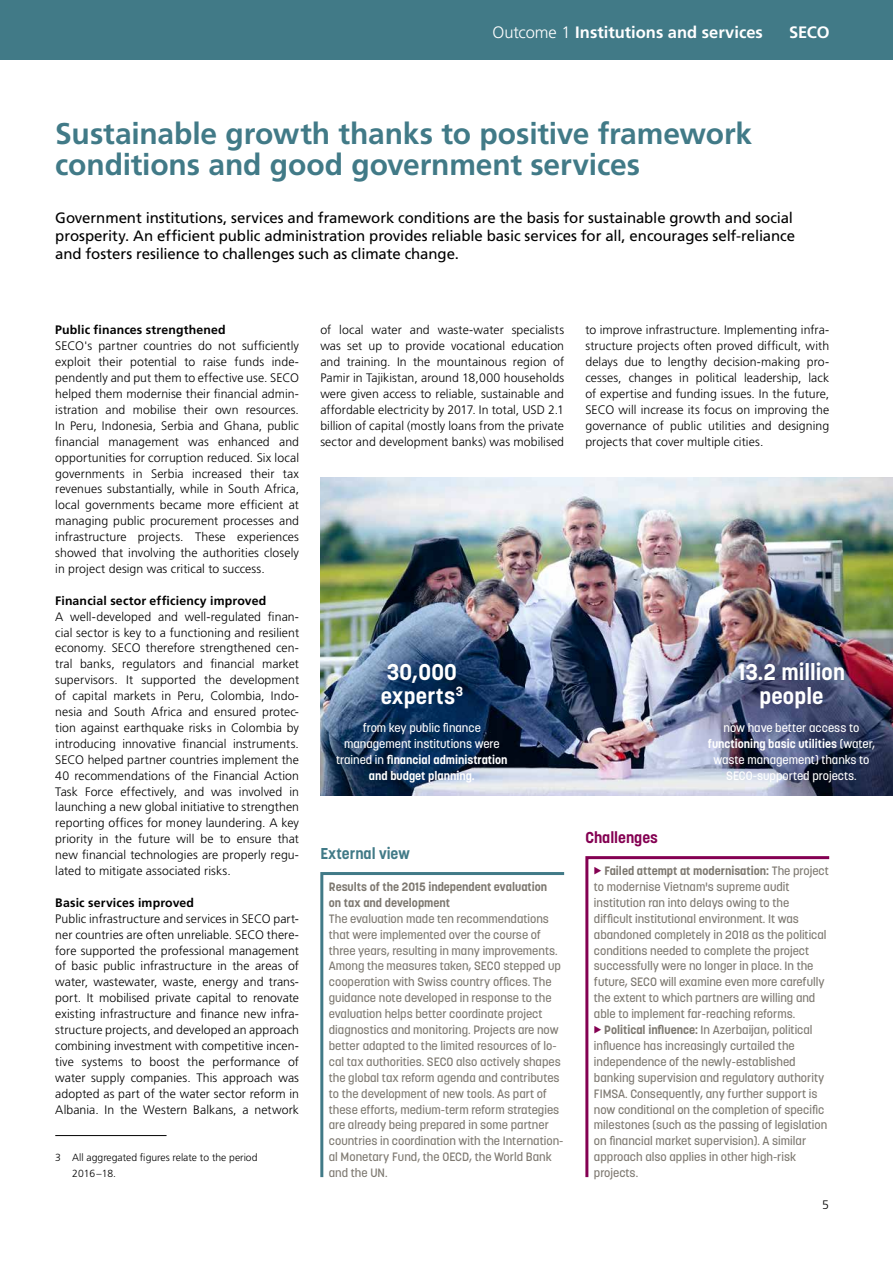
<style>
.page{position:relative;width:893px;height:1263px;background:#fff}
.page>*{position:absolute;margin:0;border:0;box-sizing:border-box;transform-origin:0 0}
.t1{font:700 30px/31.8px "Frutiger LT Pro";letter-spacing:-.005em;color:#417a87}
.t2{font:700 22.5px/23.9px "Korolev";letter-spacing:.01em;color:#fff}
.t3{font:700 16.5px "Frutiger LT Pro";color:#fff}
.t4{font:700 15.6px "Korolev";color:#417a87}
.t5{font:700 15.6px "Korolev";color:#840052}
.t6{font:15px/18px "Frutiger LT Pro";letter-spacing:-.005em;color:#000}
.t7{font:300 12.3px/15.9px "Frutiger LT Pro";letter-spacing:.005em;color:#000;text-align:justify}
.t8{font:700 12.3px "Frutiger LT Pro";letter-spacing:.015em;color:#000}
.t9{font:500 12px/15.9px "Korolev";color:#7d7870}
.t10{font:500 12px/15.9px "Korolev";color:#fff;text-align:center}
.t11{font:700 12px/15.9px "Korolev";color:#7d7870}
.t12{font:300 10.35px/15.9px "Frutiger LT Pro";color:#000}
.s1{font-weight:300}
.s2{font-weight:700}
</style>
<div class="page">
<div style="left:0;top:0;width:893px;height:60px;background:#417a87"></div>
<img style="left:320px;top:477px;width:573px;height:318px">
<svg style="left:585px;top:856px;width:245px;height:322px"></svg>
<svg style="left:320px;top:872px;width:245px;height:306px"></svg>
<hr style="left:55px;top:1135px;width:112px;height:1px;background:#000">
<svg style="left:595px;top:867px;width:6px;height:8px"></svg>
<svg style="left:595px;top:1026px;width:6px;height:8px"></svg>
<h3 class="t3" style="left:492px;top:22px;width:272px"><span class="s1">Outcome 1</span> Institutions and services</h3>
<h3 class="t3" style="left:789px;top:22px;width:42px">SECO</h3>
<h1 class="t1" style="left:55px;top:117px;width:698px">Sustainable growth thanks to positive framework conditions and good government services</h1>
<p class="t6" style="left:55px;top:209px;width:741px">Government institutions, services and framework conditions are the basis for sustainable growth and social prosperity. An efficient public administration provides reliable basic services for all, encourages self-reliance and fosters resilience to challenges such as climate change.</p>
<p class="t8" style="left:55px;top:323px;width:172px">Public finances strengthened</p>
<p class="t7" style="left:55px;top:338px;width:245px">SECO's partner countries do not sufficiently exploit their potential to raise funds inde&shy;pendently and put them to effective use. SECO helped them modernise their financial admin&shy;istration and mobilise their own resources.<br>In Peru, Indonesia, Serbia and Ghana, public financial management was enhanced and opportunities for corruption reduced. Six local governments in Serbia increased their tax revenues substantially, while in South Africa, local governments became more efficient at managing public procurement processes and infrastructure projects. These experiences showed that involving the authorities closely in project design was critical to success.</p>
<p class="t8" style="left:55px;top:593px;width:212px">Financial sector efficiency improved</p>
<p class="t7" style="left:55px;top:608px;width:245px">A well-developed and well-regulated finan&shy;cial sector is key to a functioning and resilient economy. SECO therefore strengthened cen&shy;tral banks, regulators and financial market supervisors. It supported the development of capital markets in Peru, Colombia, Indo&shy;nesia and South Africa and ensured protec&shy;tion against earthquake risks in Colombia by introducing innovative financial instruments.<br>SECO helped partner countries implement the 40 recommendations of the Financial Action Task Force effectively, and was involved in launching a new global initiative to strengthen reporting offices for money laundering. A key priority in the future will be to ensure that new financial technologies are properly regu&shy;lated to mitigate associated risks.</p>
<p class="t8" style="left:55px;top:895px;width:140px">Basic services improved</p>
<p class="t7" style="left:55px;top:911px;width:245px">Public infrastructure and services in SECO part&shy;ner countries are often unreliable. SECO there&shy;fore supported the professional management of basic public infrastructure in the areas of water, wastewater, waste, energy and trans&shy;port. It mobilised private capital to renovate existing infrastructure and finance new infra&shy;structure projects, and developed an approach combining investment with competitive incen&shy;tive systems to boost the performance of water supply companies. This approach was adopted as part of the water sector reform in Albania. In the Western Balkans, a network</p>
<p class="t12" style="left:72px;top:1150px;width:187px;text-indent:-17px">3 All aggregated figures relate to the period<br>2016–18.</p>
<p class="t7" style="left:320px;top:322px;width:245px">of local water and waste-water specialists was set up to provide vocational education and training. In the mountainous region of Pamir in Tajikistan, around 18,000 households were given access to reliable, sustainable and affordable electricity by 2017. In total, USD 2.1 billion of capital (mostly loans from the private sector and development banks) was mobilised</p>
<p class="t7" style="left:585px;top:322px;width:245px">to improve infrastructure. Implementing infra&shy;structure projects often proved difficult, with delays due to lengthy decision-making pro&shy;cesses, changes in political leadership, lack of expertise and funding issues. In the future, SECO will increase its focus on improving the governance of public utilities and designing projects that cover multiple cities.</p>
<h2 class="t2" style="left:381px;top:660px;width:84px">30,000 experts<sup>3</sup></h2>
<p class="t10" style="left:336px;top:720px;width:173px">from key public finance management institutions were trained in <span class="s2">financial administration and budget planning.</span></p>
<p class="t4" style="left:320px;top:844px;width:91px">External view</p>
<p class="t11" style="left:329px;top:879px;width:220px">Results of the 2015 independent evaluation on tax and development</p>
<p class="t9" style="left:329px;top:910px;width:236px">The evaluation made ten recommendations that were implemented over the course of three years, resulting in many improvements.<br>Among the measures taken, SECO stepped up cooperation with Swiss country offices. The guidance note developed in response to the evaluation helps better coordinate project diagnostics and monitoring. Projects are now better adapted to the limited resources of lo&shy;cal tax authorities. SECO also actively shapes the global tax reform agenda and contributes to the development of new tools. As part of these efforts, medium-term reform strategies are already being prepared in some partner countries in coordination with the Internation&shy;al Monetary Fund, the OECD, the World Bank and the UN.</p>
<h2 class="t2" style="left:738px;top:660px;width:108px;text-align:center">13.2 million people</h2>
<p class="t10" style="left:708px;top:720px;width:169px">now have better access to <span class="s2">functioning basic utilities</span> (water, waste management) thanks to<br>SECO-supported projects.</p>
<p class="t5" style="left:585px;top:828px;width:74px">Challenges</p>
<p class="t9" style="left:594px;top:863px;width:236px;text-indent:11px"><span class="s2">Failed attempt at modernisation:</span> The project to modernise Vietnam's supreme audit institution ran into delays owing to the difficult institutional environment. It was abandoned completely in 2018 as the political conditions needed to complete the project successfully were no longer in place. In the future, SECO will examine even more carefully the extent to which partners are willing and able to implement far-reaching reforms.</p>
<p class="t9" style="left:594px;top:1022px;width:235px;text-indent:10px"><span class="s2">Political influence:</span> In Azerbaijan, political influence has increasingly curtailed the independence of the newly-established banking supervision and regulatory authority FIMSA. Consequently, any further support is now conditional on the completion of specific milestones (such as the passing of legislation on financial market supervision). A similar approach also applies in other high-risk projects.</p>
<p class="t7" style="left:822px;top:1197px;width:8px">5</p>
</div>
